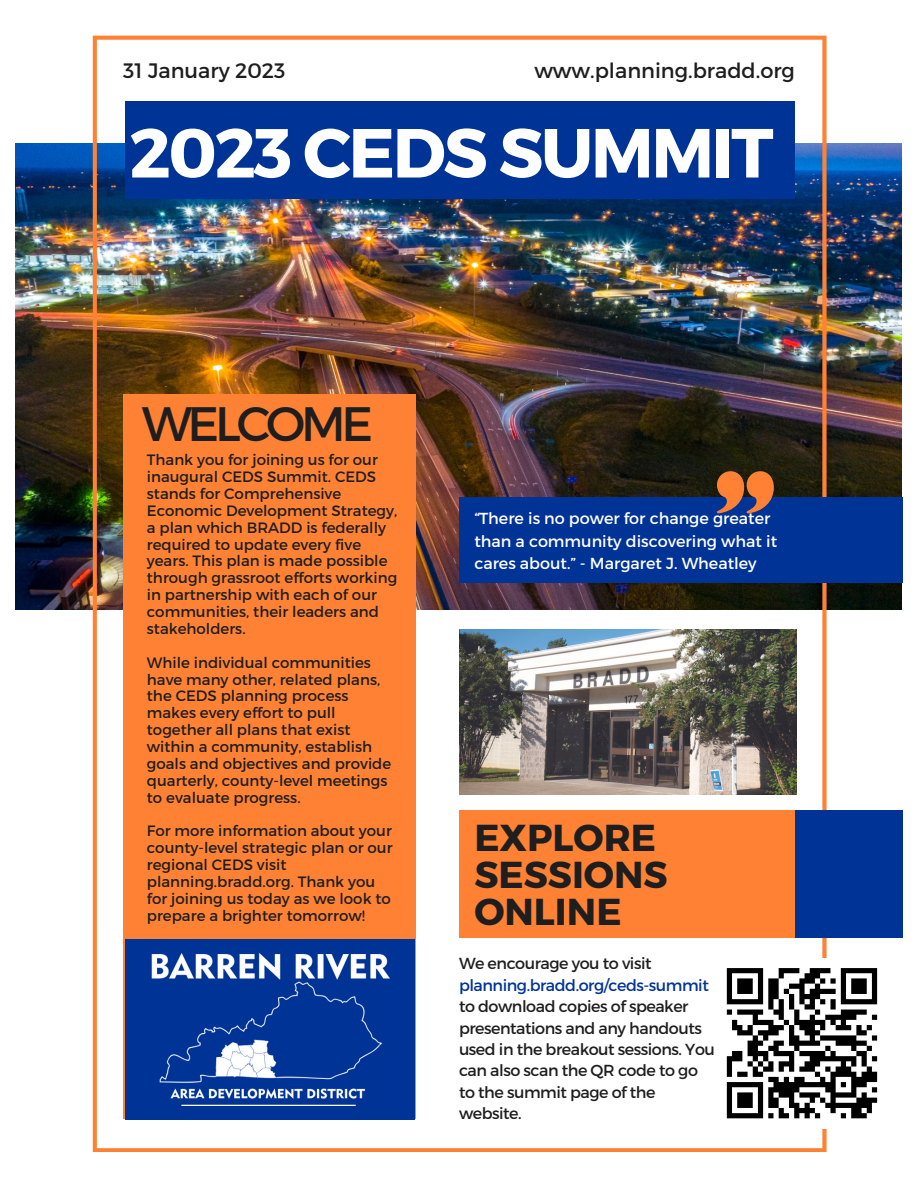
<style>
.page{position:relative;width:918px;height:1188px;background:#fff}
.page>*{position:absolute;margin:0;border:0;box-sizing:border-box;transform-origin:0 0}
.t1{font:700 69.3px "Montserrat";letter-spacing:-.035em;color:#fff}
.t2{font:48.3px "Montserrat";letter-spacing:-.085em;color:#1e1e1e}
.t3{font:700 37.5px/37.2px "Montserrat";color:#1e1e1e}
.t4{font:20.85px "Montserrat";color:#1e1e1e}
.t5{font:15.9px/21.3px "Montserrat";letter-spacing:-.03em;color:#1e1e1e}
.t6{font:15.9px/22.2px "Montserrat";color:#fff}
.t7{font:15.9px "Montserrat";letter-spacing:-.03em;color:#003396}
.t8{font:15px/16.8px "Montserrat";color:#1e1e1e}
</style>
<div class="page">
<img style="left:15px;top:144px;width:887px;height:465px">
<img style="left:93px;top:36px;width:734px;height:1116px">
<img style="left:460px;top:629px;width:336px;height:166px">
<div style="left:123px;top:394px;width:292px;height:725px;background:#ff8234"></div>
<div style="left:459px;top:810px;width:443px;height:128px;background:#ff8234"></div>
<div style="left:459px;top:498px;width:443px;height:85px;background:#003396"></div>
<div style="left:125px;top:939px;width:290px;height:181px;background:#003396"></div>
<div style="left:796px;top:810px;width:107px;height:128px;background:#003396"></div>
<div style="left:125px;top:101px;width:670px;height:98px;background:#003396"></div>
<svg style="left:716px;top:471px;width:58px;height:43px"></svg>
<div style="left:716px;top:958px;width:171px;height:171px;background:#fff"></div>
<div style="left:727px;top:968px;width:36px;height:5px;background:#000"></div>
<div style="left:779px;top:968px;width:20px;height:5px;background:#000"></div>
<div style="left:810px;top:968px;width:20px;height:5px;background:#000"></div>
<div style="left:841px;top:968px;width:36px;height:5px;background:#000"></div>
<div style="left:737px;top:978px;width:16px;height:6px;background:#000"></div>
<div style="left:768px;top:978px;width:11px;height:6px;background:#000"></div>
<div style="left:737px;top:984px;width:16px;height:5px;background:#000"></div>
<div style="left:768px;top:984px;width:11px;height:5px;background:#000"></div>
<div style="left:737px;top:989px;width:16px;height:5px;background:#000"></div>
<div style="left:768px;top:989px;width:11px;height:5px;background:#000"></div>
<svg style="left:727px;top:973px;width:5px;height:26px"></svg>
<div style="left:768px;top:994px;width:11px;height:5px;background:#000"></div>
<div style="left:727px;top:999px;width:36px;height:5px;background:#000"></div>
<div style="left:737px;top:1010px;width:26px;height:5px;background:#000"></div>
<div style="left:773px;top:1010px;width:11px;height:5px;background:#000"></div>
<svg style="left:727px;top:1010px;width:10px;height:15px"></svg>
<div style="left:732px;top:1025px;width:10px;height:5px;background:#000"></div>
<div style="left:768px;top:1025px;width:16px;height:5px;background:#000"></div>
<div style="left:737px;top:1030px;width:16px;height:5px;background:#000"></div>
<div style="left:758px;top:1030px;width:21px;height:5px;background:#000"></div>
<svg style="left:748px;top:973px;width:25px;height:68px"></svg>
<div style="left:748px;top:1041px;width:15px;height:5px;background:#000"></div>
<div style="left:773px;top:1041px;width:11px;height:5px;background:#000"></div>
<div style="left:748px;top:1046px;width:10px;height:5px;background:#000"></div>
<div style="left:768px;top:1046px;width:11px;height:5px;background:#000"></div>
<div style="left:732px;top:1051px;width:10px;height:5px;background:#000"></div>
<div style="left:748px;top:1051px;width:20px;height:5px;background:#000"></div>
<div style="left:773px;top:1051px;width:21px;height:5px;background:#000"></div>
<div style="left:727px;top:1056px;width:15px;height:5px;background:#000"></div>
<svg style="left:748px;top:1056px;width:25px;height:16px"></svg>
<div style="left:763px;top:1067px;width:10px;height:5px;background:#000"></div>
<svg style="left:727px;top:1061px;width:5px;height:16px"></svg>
<div style="left:737px;top:1072px;width:11px;height:5px;background:#000"></div>
<div style="left:753px;top:1072px;width:10px;height:5px;background:#000"></div>
<div style="left:768px;top:1077px;width:11px;height:5px;background:#000"></div>
<div style="left:727px;top:1082px;width:36px;height:5px;background:#000"></div>
<div style="left:773px;top:1082px;width:63px;height:5px;background:#000"></div>
<div style="left:768px;top:1087px;width:31px;height:5px;background:#000"></div>
<div style="left:737px;top:1092px;width:16px;height:6px;background:#000"></div>
<div style="left:737px;top:1098px;width:16px;height:5px;background:#000"></div>
<div style="left:768px;top:1098px;width:11px;height:5px;background:#000"></div>
<div style="left:737px;top:1103px;width:16px;height:5px;background:#000"></div>
<div style="left:768px;top:1103px;width:11px;height:5px;background:#000"></div>
<svg style="left:727px;top:1087px;width:5px;height:26px"></svg>
<div style="left:727px;top:1113px;width:36px;height:5px;background:#000"></div>
<svg style="left:758px;top:1087px;width:15px;height:31px"></svg>
<svg style="left:779px;top:973px;width:98px;height:145px"></svg>
<div style="left:851px;top:1113px;width:16px;height:5px;background:#000"></div>
<img style="left:151px;top:953px;width:239px;height:152px">
<h3 class="t4" style="left:123px;top:57px;width:164px">31 January 2023</h3>
<h3 class="t4" style="left:534px;top:57px;width:262px">www.planning.bradd.org</h3>
<h1 class="t1" style="left:129px;top:108px;width:646px">2023 CEDS SUMMIT</h1>
<h2 class="t2" style="left:142px;top:393px;width:233px">WELCOME</h2>
<p class="t8" style="left:147px;top:451px;width:252px">Thank you for joining us for our inaugural CEDS Summit. CEDS stands for Comprehensive<br>Economic Development Strategy, a plan which BRADD is federally required to update every five years. This plan is made possible through grassroot efforts working in partnership with each of our communities, their leaders and stakeholders.</p>
<p class="t8" style="left:147px;top:653px;width:246px">While individual communities have many other, related plans, the CEDS planning process makes every effort to pull together all plans that exist within a community, establish goals and objectives and provide quarterly, county-level meetings to evaluate progress.</p>
<p class="t8" style="left:147px;top:822px;width:247px">For more information about your county-level strategic plan or our regional CEDS visit planning.bradd.org. Thank you for joining us today as we look to prepare a brighter tomorrow!</p>
<p class="t6" style="left:474px;top:507px;width:304px">“There is no power for change greater than a community discovering what it cares about.” - Margaret J. Wheatley</p>
<h3 class="t3" style="left:474px;top:817px;width:195px">EXPLORE<br>SESSIONS<br>ONLINE</h3>
<p class="t5" style="left:459px;top:952px;width:194px">We encourage you to visit</p>
<p class="t7" style="left:459px;top:975px;width:251px">planning.bradd.org/ceds-summit</p>
<p class="t5" style="left:459px;top:995px;width:257px">to download copies of speaker presentations and any handouts used in the breakout sessions. You can also scan the QR code to go to the summit page of the website.</p>
</div>
